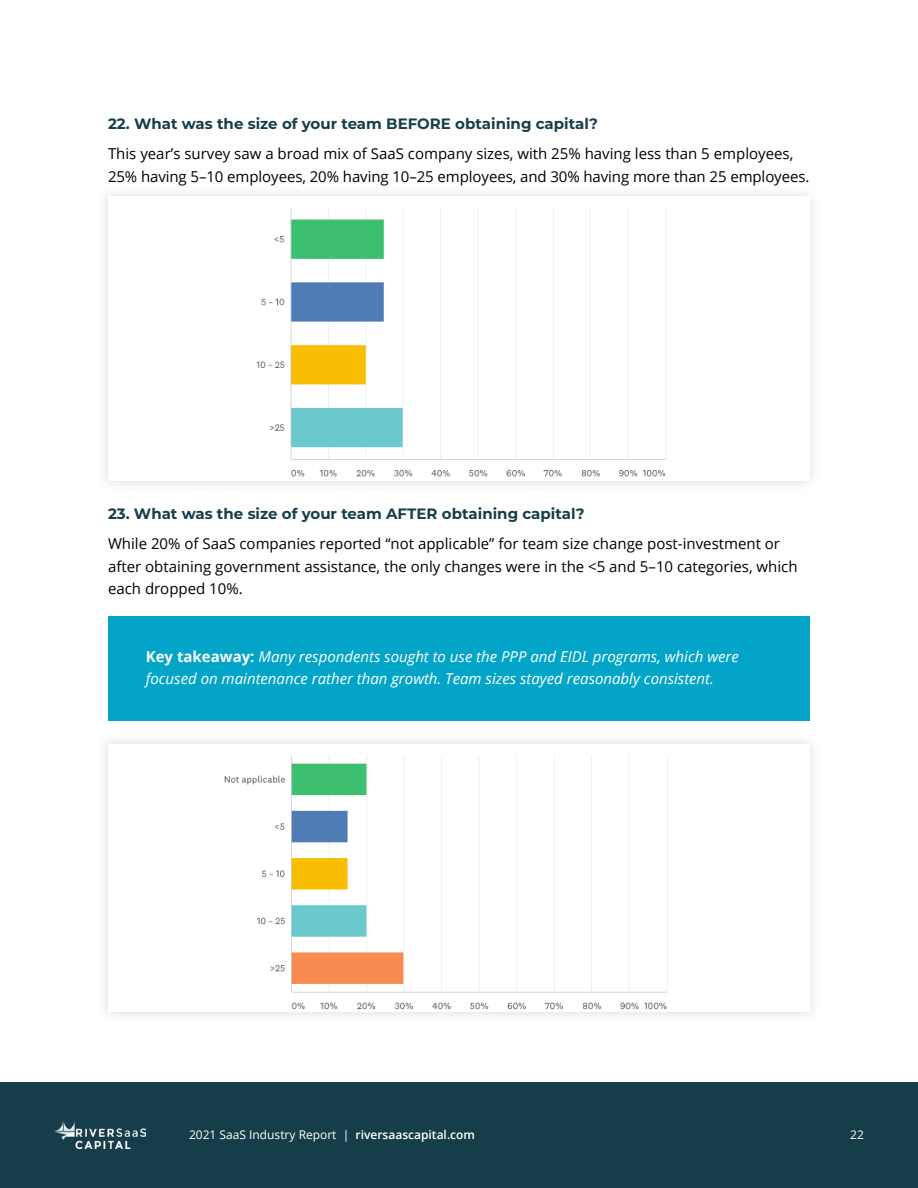
<style>
.page{position:relative;width:918px;height:1188px;background:#fff}
.page>*{position:absolute;margin:0;border:0;box-sizing:border-box;transform-origin:0 0}
.t1{font:15px/22.5px "Open Sans";color:#000}
.t2{font:italic 15px/22.5px "Open Sans";color:#fff}
.t3{font:700 15px "Montserrat";color:#153e4a}
.t4{font:12px "Open Sans";color:#fff}
.s1{font-weight:700;font-style:normal}
.s2{font-weight:600}
</style>
<div class="page">
<div style="left:0;top:1082px;width:918px;height:106px;background:#153e4a"></div>
<img style="left:54px;top:1120px;width:91px;height:28px">
<div style="left:108px;top:616px;width:702px;height:106px;background:#02a4c8"></div>
<img style="left:256px;top:208px;width:410px;height:269px">
<img style="left:224px;top:756px;width:443px;height:254px">
<p class="t3" style="left:108px;top:113px;width:491px">22. What was the size of your team BEFORE obtaining capital?</p>
<p class="t1" style="left:108px;top:142px;width:703px">This year’s survey saw a broad mix of SaaS company sizes, with 25% having less than 5 employees,<br>25% having 5–10 employees, 20% having 10–25 employees, and 30% having more than 25 employees.</p>
<p class="t3" style="left:108px;top:503px;width:478px">23. What was the size of your team AFTER obtaining capital?</p>
<p class="t1" style="left:108px;top:532px;width:691px">While 20% of SaaS companies reported “not applicable” for team size change post-investment or after obtaining government assistance, the only changes were in the &lt;5 and 5–10 categories, which each dropped 10%.</p>
<p class="t2" style="left:146px;top:644px;width:595px"><span class="s1">Key takeaway:</span> Many respondents sought to use the PPP and EIDL programs, which were focused on maintenance rather than growth. Team sizes stayed reasonably consistent.</p>
<p class="t4" style="left:189px;top:1126px;width:288px">2021 SaaS Industry Report | <span class="s2">riversaascapital.com</span></p>
<p class="t4" style="left:850px;top:1127px;width:15px">22</p>
</div>
